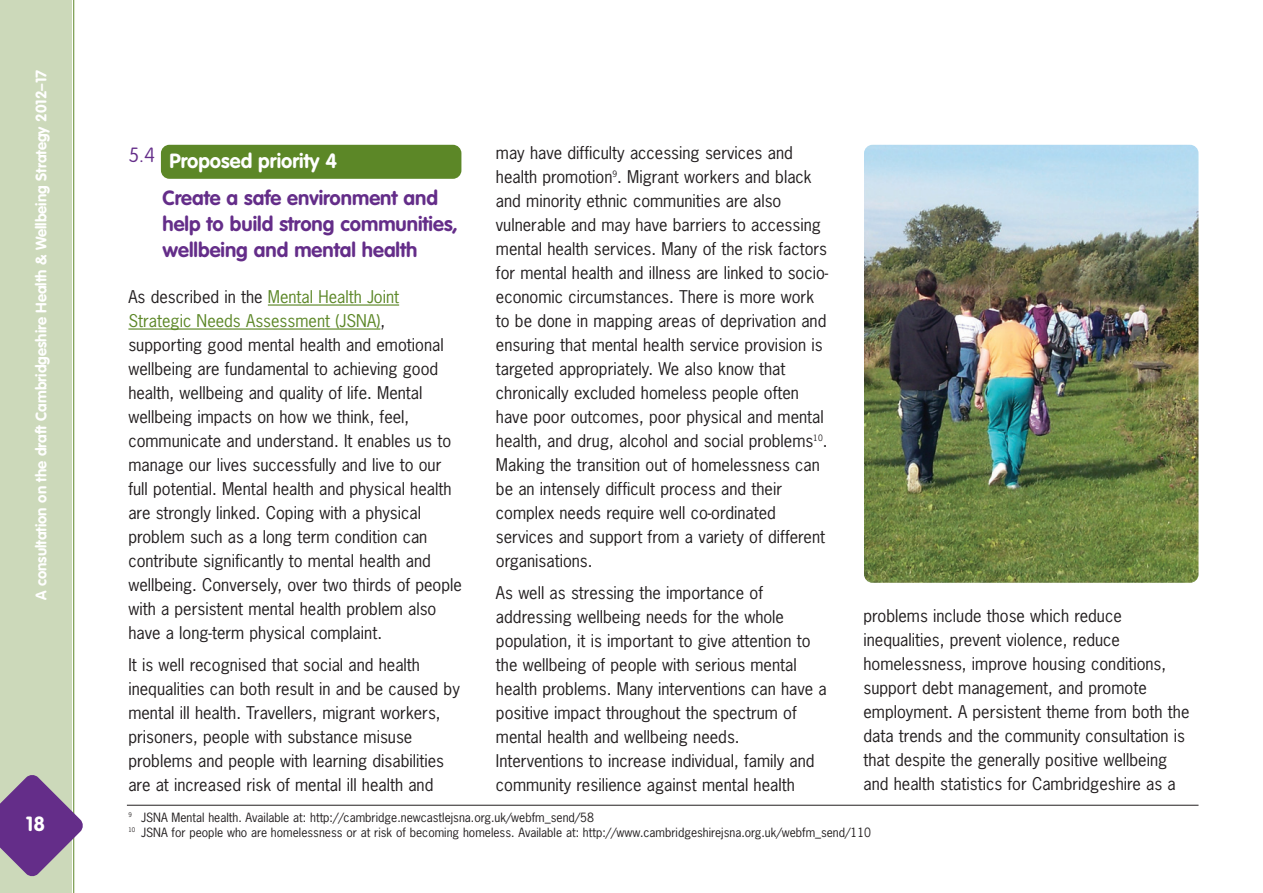
<style>
.page{position:relative;width:1263px;height:893px;background:#fff}
.page>*{position:absolute;margin:0;border:0;box-sizing:border-box;transform-origin:0 0}
.t1{font:700 20.25px/26.2px "VAG Rounded";color:#642d89}
.t2{font:700 20.25px "VAG Rounded";color:#fff}
.t3{font:100 20.25px "VAG Rounded";color:#642d89}
.t4{font:16.5px/24px "News Gothic";color:#231f20}
.t5{font:700 15px "VAG Rounded";color:#fff}
.t6{font:12px/15px "News Gothic";color:#231f20}
.s1{color:#5c8727}
</style>
<div class="page">
<div style="left:0;top:0;width:72px;height:893px;background:#ccd9ba"></div>
<hr style="left:268px;top:304px;width:131px;height:2px;background:#5c8727">
<hr style="left:128px;top:328px;width:252px;height:2px;background:#5c8727">
<hr style="left:73px;top:0;width:1px;height:893px;background:#5c8727">
<svg style="left:0;top:774px;width:83px;height:103px"></svg>
<hr style="left:127px;top:805px;width:1071px;height:1px;background:#231f20">
<img style="left:864px;top:145px;width:334px;height:438px">
<div style="left:161px;top:145px;width:300px;height:34px;background:#5c8727;border-radius:9px"></div>
<p class="t5" style="left:35px;top:600px;width:532px;rotate:-90deg">A consultation on the draft Cambridgeshire Health &amp; Wellbeing Strategy 2012–17</p>
<p class="t3" style="left:128px;top:146px;width:28px">5.4</p>
<p class="t2" style="left:169px;top:152px;width:169px">Proposed priority 4</p>
<p class="t1" style="left:162px;top:186px;width:297px">Create a safe environment and help to build strong communities, wellbeing and mental health</p>
<p class="t4" style="left:128px;top:287px;width:335px">As described in the <span class="s1">Mental Health Joint Strategic Needs Assessment (JSNA)</span>, supporting good mental health and emotional wellbeing are fundamental to achieving good health, wellbeing and quality of life. Mental wellbeing impacts on how we think, feel, communicate and understand. It enables us to manage our lives successfully and live to our full potential. Mental health and physical health are strongly linked. Coping with a physical problem such as a long term condition can contribute significantly to mental health and wellbeing. Conversely, over two thirds of people with a persistent mental health problem also have a long-term physical complaint.</p>
<p class="t4" style="left:128px;top:654px;width:333px">It is well recognised that social and health inequalities can both result in and be caused by mental ill health. Travellers, migrant workers, prisoners, people with substance misuse problems and people with learning disabilities are at increased risk of mental ill health and</p>
<p class="t4" style="left:496px;top:142px;width:334px">may have difficulty accessing services and health promotion<sup>9</sup>. Migrant workers and black and minority ethnic communities are also vulnerable and may have barriers to accessing mental health services. Many of the risk factors for mental health and illness are linked to socio&shy;economic circumstances. There is more work to be done in mapping areas of deprivation and ensuring that mental health service provision is targeted appropriately. We also know that chronically excluded homeless people often have poor outcomes, poor physical and mental health, and drug, alcohol and social problems<sup>10</sup>.<br>Making the transition out of homelessness can be an intensely difficult process and their complex needs require well co-ordinated services and support from a variety of different organisations.</p>
<p class="t4" style="left:496px;top:582px;width:332px">As well as stressing the importance of addressing wellbeing needs for the whole population, it is important to give attention to the wellbeing of people with serious mental health problems. Many interventions can have a positive impact throughout the spectrum of mental health and wellbeing needs.<br>Interventions to increase individual, family and community resilience against mental health</p>
<p class="t4" style="left:863px;top:606px;width:327px">problems include those which reduce inequalities, prevent violence, reduce homelessness, improve housing conditions, support debt management, and promote employment. A persistent theme from both the data trends and the community consultation is that despite the generally positive wellbeing and health statistics for Cambridgeshire as a</p>
<p class="t2" style="left:26px;top:816px;width:21px">18</p>
<p class="t6" style="left:128px;top:811px;width:744px"><sup>9</sup> JSNA Mental health. Available at: http://cambridge.newcastlejsna.org.uk/webfm_send/58<br><sup>10</sup> JSNA for people who are homelessness or at risk of becoming homeless. Available at: http://www.cambridgeshirejsna.org.uk/webfm_send/110</p>
</div>
